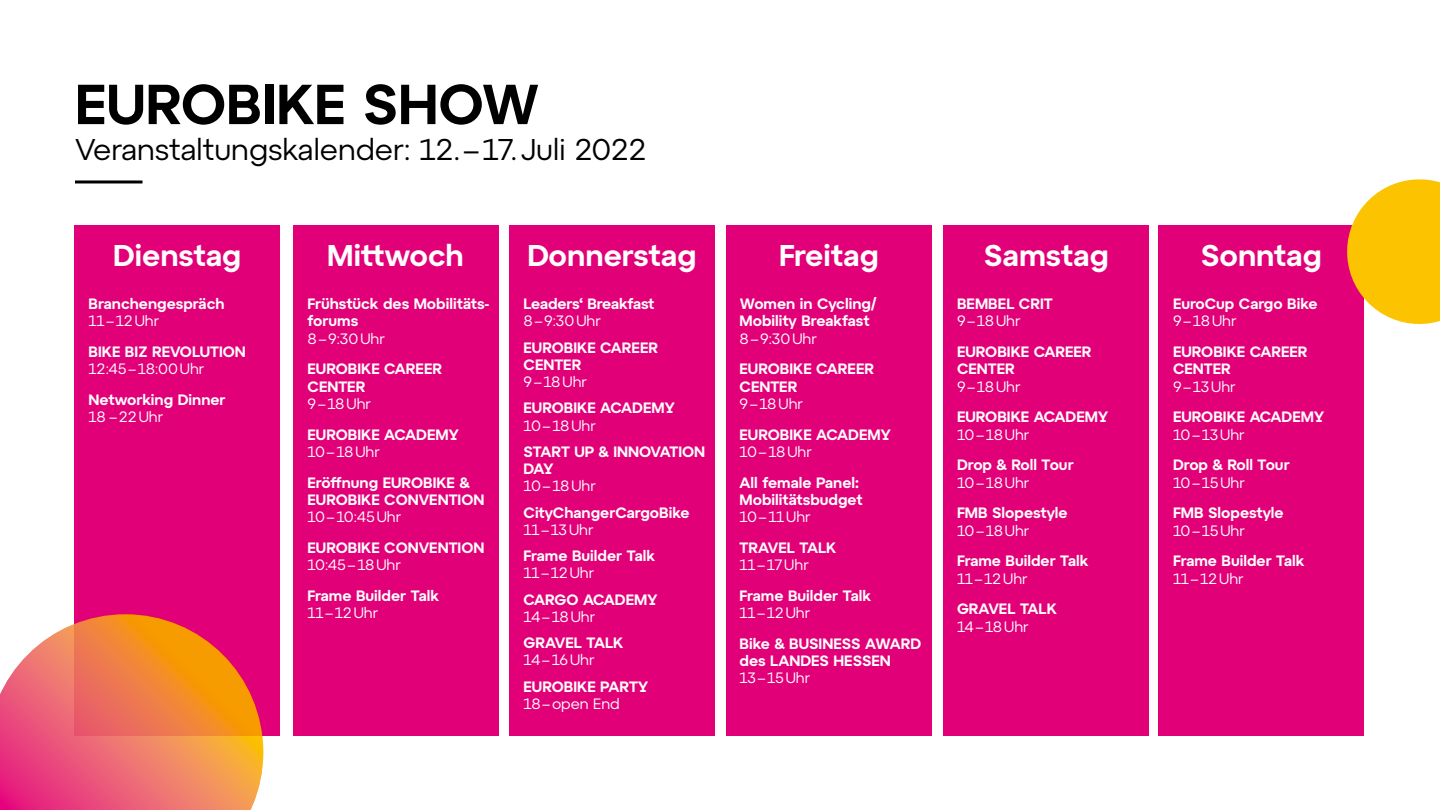
<style>
.page{position:relative;width:1440px;height:810px;background:#fff}
.page>*{position:absolute;margin:0;border:0;box-sizing:border-box;transform-origin:0 0}
.t1{font:600 56.25px "Atyp BL Text";color:#000}
.t2{font:600 30px "Atyp BL Text";color:#fff}
.t3{font:30px "Atyp BL Text";color:#000}
.t4{font:600 15px/17.2px "Atyp BL Text";color:#fff}
.t5{font:15px "Atyp BL Text";color:#fff}
</style>
<div class="page">
<hr style="left:75px;top:180px;width:67px;height:3px;background:#000">
<div style="left:293px;top:225px;width:206px;height:511px;background:#e20079"></div>
<div style="left:74px;top:225px;width:206px;height:511px;background:#e20079"></div>
<div style="left:509px;top:225px;width:206px;height:511px;background:#e20079"></div>
<div style="left:726px;top:225px;width:206px;height:511px;background:#e20079"></div>
<div style="left:943px;top:225px;width:206px;height:511px;background:#e20079"></div>
<div style="left:1158px;top:225px;width:206px;height:511px;background:#e20079"></div>
<svg style="left:0;top:614px;width:263px;height:196px;background:#ef755f"></svg>
<svg style="left:1347px;top:179px;width:93px;height:145px"></svg>
<h1 class="t1" style="left:75px;top:71px;width:467px">EUROBIKE SHOW</h1>
<h2 class="t3" style="left:75px;top:132px;width:573px">Veranstaltungskalender: 12.–17.Juli 2022</h2>
<h2 class="t2" style="left:113px;top:237px;width:130px">Dienstag</h2>
<h2 class="t2" style="left:327px;top:237px;width:138px">Mittwoch</h2>
<h2 class="t2" style="left:527px;top:237px;width:170px">Donnerstag</h2>
<h2 class="t2" style="left:779px;top:237px;width:101px">Freitag</h2>
<h2 class="t2" style="left:984px;top:237px;width:126px">Samstag</h2>
<h2 class="t2" style="left:1201px;top:237px;width:123px">Sonntag</h2>
<p class="t4" style="left:89px;top:295px;width:138px">Branchengespräch</p>
<p class="t5" style="left:89px;top:312px;width:72px">11–12Uhr</p>
<p class="t4" style="left:89px;top:343px;width:159px">BIKE BIZ REVOLUTION</p>
<p class="t5" style="left:89px;top:360px;width:117px">12:45–18:00Uhr</p>
<p class="t4" style="left:89px;top:391px;width:139px">Networking Dinner</p>
<p class="t5" style="left:89px;top:408px;width:76px">18 –22Uhr</p>
<p class="t4" style="left:740px;top:295px;width:138px">Women in Cycling/<br>Mobility Breakfast</p>
<p class="t5" style="left:740px;top:330px;width:79px">8–9:30Uhr</p>
<p class="t4" style="left:740px;top:360px;width:136px">EUROBIKE CAREER<br>CENTER</p>
<p class="t5" style="left:740px;top:395px;width:65px">9–18Uhr</p>
<p class="t4" style="left:740px;top:426px;width:153px">EUROBIKE ACADEMY</p>
<p class="t5" style="left:740px;top:443px;width:74px">10–18Uhr</p>
<p class="t4" style="left:740px;top:474px;width:125px">All female Panel:<br>Mobilitätsbudget</p>
<p class="t5" style="left:740px;top:508px;width:73px">10–11Uhr</p>
<p class="t4" style="left:740px;top:539px;width:98px">TRAVEL TALK</p>
<p class="t5" style="left:740px;top:556px;width:71px">11–17Uhr</p>
<p class="t4" style="left:740px;top:587px;width:133px">Frame Builder Talk</p>
<p class="t5" style="left:740px;top:604px;width:72px">11–12Uhr</p>
<p class="t4" style="left:740px;top:635px;width:183px">Bike &amp; BUSINESS AWARD des LANDES HESSEN</p>
<p class="t5" style="left:740px;top:669px;width:72px">13–15Uhr</p>
<p class="t4" style="left:524px;top:295px;width:133px">Leaders‘ Breakfast</p>
<p class="t5" style="left:524px;top:312px;width:79px">8–9:30Uhr</p>
<p class="t4" style="left:524px;top:339px;width:136px">EUROBIKE CAREER<br>CENTER</p>
<p class="t5" style="left:524px;top:373px;width:65px">9–18Uhr</p>
<p class="t4" style="left:524px;top:399px;width:153px">EUROBIKE ACADEMY</p>
<p class="t5" style="left:524px;top:417px;width:74px">10–18Uhr</p>
<p class="t4" style="left:524px;top:443px;width:183px">START UP &amp; INNOVATION<br>DAY</p>
<p class="t5" style="left:524px;top:477px;width:74px">10–18Uhr</p>
<p class="t4" style="left:524px;top:504px;width:168px">CityChangerCargoBike</p>
<p class="t5" style="left:524px;top:521px;width:72px">11–13Uhr</p>
<p class="t4" style="left:524px;top:547px;width:133px">Frame Builder Talk</p>
<p class="t5" style="left:524px;top:564px;width:72px">11–12Uhr</p>
<p class="t4" style="left:524px;top:591px;width:135px">CARGO ACADEMY</p>
<p class="t5" style="left:524px;top:608px;width:73px">14–18Uhr</p>
<p class="t4" style="left:524px;top:634px;width:101px">GRAVEL TALK</p>
<p class="t5" style="left:524px;top:651px;width:73px">14–16Uhr</p>
<p class="t4" style="left:524px;top:678px;width:126px">EUROBIKE PARTY</p>
<p class="t5" style="left:524px;top:695px;width:98px">18–open End</p>
<p class="t4" style="left:1173px;top:295px;width:146px">EuroCup Cargo Bike</p>
<p class="t5" style="left:1173px;top:312px;width:65px">9–18Uhr</p>
<p class="t4" style="left:1173px;top:343px;width:136px">EUROBIKE CAREER<br>CENTER</p>
<p class="t5" style="left:1173px;top:378px;width:64px">9–13Uhr</p>
<p class="t4" style="left:1173px;top:408px;width:153px">EUROBIKE ACADEMY</p>
<p class="t5" style="left:1173px;top:426px;width:73px">10–13Uhr</p>
<p class="t4" style="left:1173px;top:456px;width:118px">Drop &amp; Roll Tour</p>
<p class="t5" style="left:1173px;top:474px;width:73px">10–15Uhr</p>
<p class="t4" style="left:1173px;top:504px;width:112px">FMB Slopestyle</p>
<p class="t5" style="left:1173px;top:522px;width:73px">10–15Uhr</p>
<p class="t4" style="left:1173px;top:552px;width:133px">Frame Builder Talk</p>
<p class="t5" style="left:1173px;top:570px;width:72px">11–12Uhr</p>
<p class="t4" style="left:308px;top:295px;width:183px">Frühstück des Mobilitäts&shy;forums</p>
<p class="t5" style="left:308px;top:330px;width:79px">8–9:30Uhr</p>
<p class="t4" style="left:308px;top:360px;width:136px">EUROBIKE CAREER<br>CENTER</p>
<p class="t5" style="left:308px;top:395px;width:65px">9–18Uhr</p>
<p class="t4" style="left:308px;top:426px;width:153px">EUROBIKE ACADEMY</p>
<p class="t5" style="left:308px;top:443px;width:74px">10–18Uhr</p>
<p class="t4" style="left:308px;top:474px;width:178px">Eröffnung EUROBIKE &amp;<br>EUROBIKE CONVENTION</p>
<p class="t5" style="left:308px;top:508px;width:95px">10–10:45Uhr</p>
<p class="t4" style="left:308px;top:539px;width:178px">EUROBIKE CONVENTION</p>
<p class="t5" style="left:308px;top:556px;width:95px">10:45–18Uhr</p>
<p class="t4" style="left:308px;top:587px;width:133px">Frame Builder Talk</p>
<p class="t5" style="left:308px;top:604px;width:72px">11–12Uhr</p>
<p class="t4" style="left:957px;top:295px;width:97px">BEMBEL CRIT</p>
<p class="t5" style="left:957px;top:312px;width:65px">9–18Uhr</p>
<p class="t4" style="left:957px;top:343px;width:136px">EUROBIKE CAREER<br>CENTER</p>
<p class="t5" style="left:957px;top:378px;width:65px">9–18Uhr</p>
<p class="t4" style="left:957px;top:408px;width:153px">EUROBIKE ACADEMY</p>
<p class="t5" style="left:957px;top:426px;width:74px">10–18Uhr</p>
<p class="t4" style="left:957px;top:456px;width:118px">Drop &amp; Roll Tour</p>
<p class="t5" style="left:957px;top:474px;width:74px">10–18Uhr</p>
<p class="t4" style="left:957px;top:504px;width:112px">FMB Slopestyle</p>
<p class="t5" style="left:957px;top:522px;width:74px">10–18Uhr</p>
<p class="t4" style="left:957px;top:552px;width:133px">Frame Builder Talk</p>
<p class="t5" style="left:957px;top:570px;width:72px">11–12Uhr</p>
<p class="t4" style="left:957px;top:600px;width:101px">GRAVEL TALK</p>
<p class="t5" style="left:957px;top:618px;width:73px">14–18Uhr</p>
</div>
